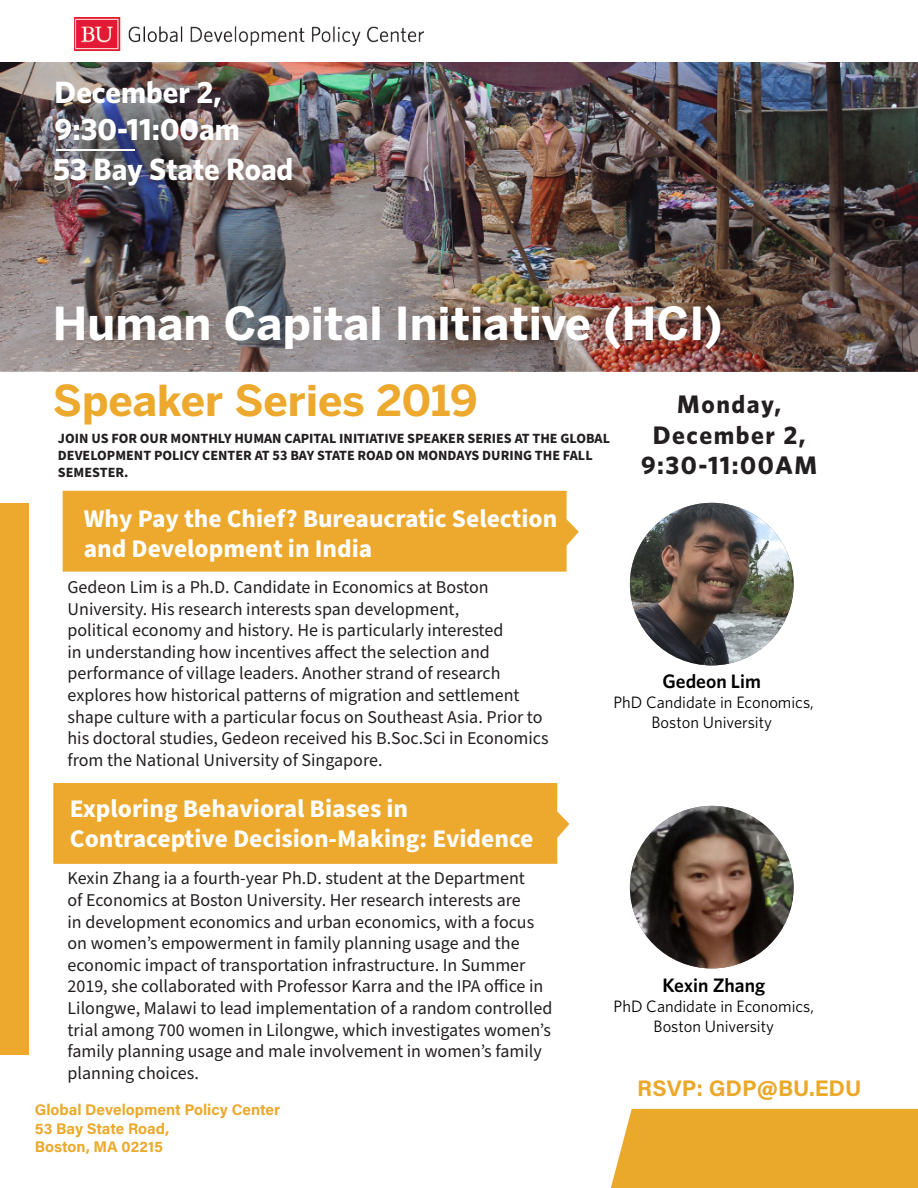
<style>
.page{position:relative;width:918px;height:1188px;background:#fff}
.page>*{position:absolute;margin:0;border:0;box-sizing:border-box;transform-origin:0 0}
.Newsletter_Title{font:700 45.15px "Benton Sans";color:#fff}
.Newsletter_Title-2{font:700 42.3px "Benton Sans";color:#eca92e}
.Smaller_Titles{font:700 30.9px "Whitney";color:#fff}
.Body_Text{font:700 25.35px/30.5px "Source Sans Pro";color:#fff}
.Subheading{font:700 25.35px "Whitney";letter-spacing:.06em;color:#231f20}
.Smaller_Titles-2{font:700 22.5px "Acumin Pro";color:#eba92b}
.t1{font:600 19.5px "Whitney";color:#000}
.t2{font:18px/21.6px "Source Sans Pro";color:#231f20}
.t3{font:16.5px "Whitney";color:#000}
.Smaller_Titles-3{font:700 15.45px "Acumin Pro";color:#eba92b}
.Body_Text-2{font:700 14.1px/17px "Source Sans Pro";color:#231f20}
</style>
<div class="page">
<img style="left:0;top:62px;width:918px;height:309px">
<div style="left:63px;top:491px;width:516px;height:81px;background:#eca92e"></div>
<img style="left:630px;top:503px;width:164px;height:162px">
<div style="left:0;top:503px;width:29px;height:551px;background:#eca92e"></div>
<div style="left:611px;top:1109px;width:307px;height:79px;background:#eba92b"></div>
<hr style="left:56px;top:149px;width:79px;height:2px;background:#fff">
<img style="left:75px;top:18px;width:348px;height:33px">
<img style="left:630px;top:806px;width:164px;height:162px">
<div style="left:53px;top:783px;width:516px;height:81px;background:#eca92e"></div>
<p class="Smaller_Titles" style="left:55px;top:72px;width:168px">December 2,</p>
<p class="Smaller_Titles" style="left:55px;top:109px;width:187px">9:30-11:00am</p>
<p class="Smaller_Titles" style="left:53px;top:149px;width:242px">53 Bay State Road</p>
<p class="Newsletter_Title" style="left:53px;top:295px;width:671px">Human Capital Initiative (HCI)</p>
<p class="Newsletter_Title-2" style="left:53px;top:374px;width:426px">Speaker Series 2019</p>
<p class="Body_Text-2" style="left:58px;top:430px;width:554px">JOIN US FOR OUR MONTHLY HUMAN CAPITAL INITIATIVE SPEAKER SERIES AT THE GLOBAL<br>DEVELOPMENT POLICY CENTER AT 53 BAY STATE ROAD ON MONDAYS DURING THE FALL<br>SEMESTER.</p>
<p class="Subheading" style="left:677px;top:388px;width:105px">Monday,</p>
<p class="Subheading" style="left:653px;top:418px;width:154px">December 2,</p>
<p class="Subheading" style="left:641px;top:449px;width:178px">9:30-11:00AM</p>
<p class="Body_Text" style="left:84px;top:504px;width:475px">Why Pay the Chief? Bureaucratic Selection and Development in India</p>
<p class="t2" style="left:68px;top:577px;width:483px">Gedeon Lim is a Ph.D. Candidate in Economics at Boston University. His research interests span development,<br>political economy and history. He is particularly interested<br>in understanding how incentives affect the selection and performance of village leaders. Another strand of research explores how historical patterns of migration and settlement shape culture with a particular focus on Southeast Asia. Prior to his doctoral studies, Gedeon received his B.Soc.Sci in Economics from the National University of Singapore.</p>
<p class="Body_Text" style="left:70px;top:794px;width:465px">Exploring Behavioral Biases in<br>Contraceptive Decision-Making: Evidence</p>
<p class="t2" style="left:68px;top:868px;width:486px">Kexin Zhang ia a fourth-year Ph.D. student at the Department<br>of Economics at Boston University. Her research interests are<br>in development economics and urban economics, with a focus on women’s empowerment in family planning usage and the economic impact of transportation infrastructure. In Summer 2019, she collaborated with Professor Karra and the IPA office in Lilongwe, Malawi to lead implementation of a random controlled trial among 700 women in Lilongwe, which investigates women’s family planning usage and male involvement in women’s family planning choices.</p>
<p class="Smaller_Titles-3" style="left:35px;top:1099px;width:247px">Global Development Policy Center</p>
<p class="Smaller_Titles-3" style="left:35px;top:1117px;width:136px">53 Bay State Road,</p>
<p class="Smaller_Titles-3" style="left:35px;top:1136px;width:130px">Boston, MA 02215</p>
<p class="t1" style="left:663px;top:669px;width:100px">Gedeon Lim</p>
<p class="t3" style="left:613px;top:692px;width:202px">PhD Candidate in Economics,</p>
<p class="t3" style="left:652px;top:711px;width:122px">Boston University</p>
<p class="t1" style="left:662px;top:973px;width:104px">Kexin Zhang</p>
<p class="t3" style="left:614px;top:995px;width:202px">PhD Candidate in Economics,</p>
<p class="t3" style="left:654px;top:1015px;width:122px">Boston University</p>
<p class="Smaller_Titles-2" style="left:637px;top:1072px;width:226px">RSVP: GDP@BU.EDU</p>
</div>
